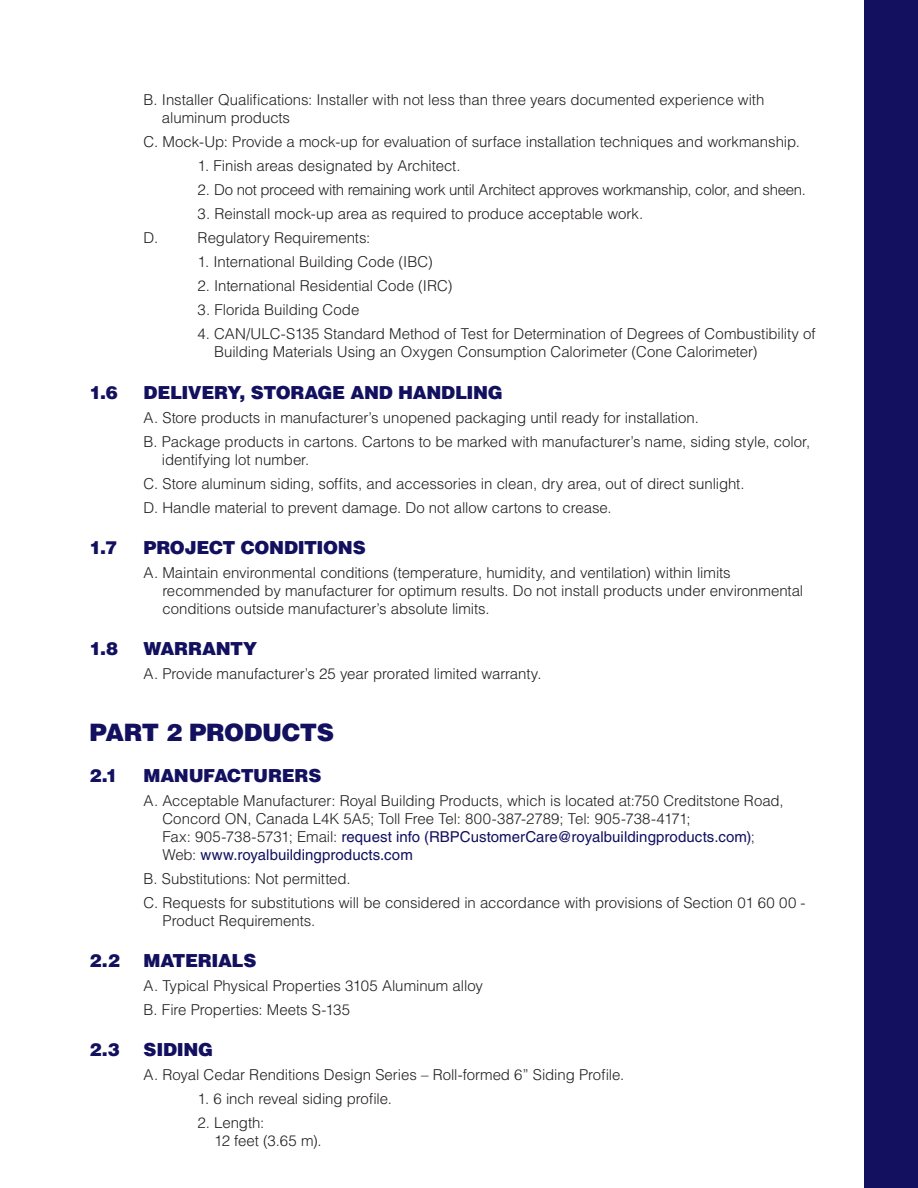
<style>
.page{position:relative;width:918px;height:1188px;background:#fff}
.page>*{position:absolute;margin:0;border:0;box-sizing:border-box;transform-origin:0 0}
.Paragraph_Style_2{font:900 24px "Helvetica LT Std";letter-spacing:-.02em;color:#12105f}
.Paragraph_Style_2-2{font:900 18px "Helvetica LT Std";letter-spacing:-.015em;color:#12105f}
.Paragraph_Style_2-3{font:300 15px/18px "Helvetica LT Std";letter-spacing:-.005em;color:#231f20}
.Paragraph_Style_2-4{font:300 15px "Helvetica LT Std";letter-spacing:-.025em;color:#231f20}
.s1{font-weight:400;color:#12105f}
</style>
<div class="page">
<div style="left:864px;top:0;width:54px;height:1188px;background:#12105f"></div>
<p class="Paragraph_Style_2-3" style="left:162px;top:91px;width:604px;text-indent:-18px">B. Installer Qualifications: Installer with not less than three years documented experience with aluminum products</p>
<p class="Paragraph_Style_2-3" style="left:144px;top:133px;width:658px">C. Mock-Up: Provide a mock-up for evaluation of surface installation techniques and workmanship.</p>
<p class="Paragraph_Style_2-3" style="left:198px;top:157px;width:264px">1. Finish areas designated by Architect.</p>
<p class="Paragraph_Style_2-4" style="left:198px;top:181px;width:610px">2. Do not proceed with remaining work until Architect approves workmanship, color, and sheen.</p>
<p class="Paragraph_Style_2-3" style="left:198px;top:205px;width:447px">3. Reinstall mock-up area as required to produce acceptable work.</p>
<p class="Paragraph_Style_2-3" style="left:144px;top:229px;width:16px">D.</p>
<p class="Paragraph_Style_2-3" style="left:198px;top:229px;width:174px">Regulatory Requirements:</p>
<p class="Paragraph_Style_2-3" style="left:198px;top:253px;width:237px">1. International Building Code (IBC)</p>
<p class="Paragraph_Style_2-3" style="left:198px;top:277px;width:256px">2. International Residential Code (IRC)</p>
<p class="Paragraph_Style_2-3" style="left:198px;top:301px;width:163px">3. Florida Building Code</p>
<p class="Paragraph_Style_2-3" style="left:214px;top:325px;width:603px;text-indent:-17px">4. CAN/ULC-S135 Standard Method of Test for Determination of Degrees of Combustibility of<br>Building Materials Using an Oxygen Consumption Calorimeter (Cone Calorimeter)</p>
<p class="Paragraph_Style_2-2" style="left:90px;top:380px;width:30px">1.6</p>
<p class="Paragraph_Style_2-2" style="left:144px;top:380px;width:361px">DELIVERY, STORAGE AND HANDLING</p>
<p class="Paragraph_Style_2-3" style="left:144px;top:408px;width:557px">A. Store products in manufacturer’s unopened packaging until ready for installation.</p>
<p class="Paragraph_Style_2-3" style="left:162px;top:432px;width:650px;text-indent:-18px">B. Package products in cartons. Cartons to be marked with manufacturer’s name, siding style, color, identifying lot number.</p>
<p class="Paragraph_Style_2-3" style="left:144px;top:474px;width:602px">C. Store aluminum siding, soffits, and accessories in clean, dry area, out of direct sunlight.</p>
<p class="Paragraph_Style_2-3" style="left:144px;top:498px;width:470px">D. Handle material to prevent damage. Do not allow cartons to crease.</p>
<p class="Paragraph_Style_2-2" style="left:90px;top:536px;width:29px">1.7</p>
<p class="Paragraph_Style_2-2" style="left:144px;top:536px;width:224px">PROJECT CONDITIONS</p>
<p class="Paragraph_Style_2-3" style="left:162px;top:563px;width:642px;text-indent:-19px">A. Maintain environmental conditions (temperature, humidity, and ventilation) within limits recommended by manufacturer for optimum results. Do not install products under environmental conditions outside manufacturer’s absolute limits.</p>
<p class="Paragraph_Style_2-2" style="left:90px;top:637px;width:30px">1.8</p>
<p class="Paragraph_Style_2-2" style="left:144px;top:637px;width:115px">WARRANTY</p>
<p class="Paragraph_Style_2-3" style="left:144px;top:665px;width:400px">A. Provide manufacturer’s 25 year prorated limited warranty.</p>
<p class="Paragraph_Style_2" style="left:90px;top:716px;width:246px">PART 2 PRODUCTS</p>
<p class="Paragraph_Style_2-2" style="left:90px;top:764px;width:30px">2.1</p>
<p class="Paragraph_Style_2-2" style="left:144px;top:764px;width:179px">MANUFACTURERS</p>
<p class="Paragraph_Style_2-3" style="left:162px;top:791px;width:623px;text-indent:-19px">A. Acceptable Manufacturer: Royal Building Products, which is located at:750 Creditstone Road, Concord ON, Canada L4K 5A5; Toll Free Tel: 800-387-2789; Tel: 905-738-4171;<br>Fax: 905-738-5731; Email: <span class="s1">request info (RBPCustomerCare@royalbuildingproducts.com)</span>; Web: <span class="s1">www.royalbuildingproducts.com</span></p>
<p class="Paragraph_Style_2-3" style="left:144px;top:869px;width:209px">B. Substitutions: Not permitted.</p>
<p class="Paragraph_Style_2-3" style="left:163px;top:893px;width:644px;text-indent:-19px">C. Requests for substitutions will be considered in accordance with provisions of Section 01 60 00 -<br>Product Requirements.</p>
<p class="Paragraph_Style_2-2" style="left:90px;top:949px;width:32px">2.2</p>
<p class="Paragraph_Style_2-2" style="left:144px;top:949px;width:114px">MATERIALS</p>
<p class="Paragraph_Style_2-3" style="left:144px;top:977px;width:341px">A. Typical Physical Properties 3105 Aluminum alloy</p>
<p class="Paragraph_Style_2-3" style="left:144px;top:1001px;width:208px">B. Fire Properties: Meets S-135</p>
<p class="Paragraph_Style_2-2" style="left:90px;top:1038px;width:32px">2.3</p>
<p class="Paragraph_Style_2-2" style="left:144px;top:1038px;width:71px">SIDING</p>
<p class="Paragraph_Style_2-3" style="left:144px;top:1066px;width:482px">A. Royal Cedar Renditions Design Series – Roll-formed 6” Siding Profile.</p>
<p class="Paragraph_Style_2-3" style="left:198px;top:1090px;width:196px">1. 6 inch reveal siding profile.</p>
<p class="Paragraph_Style_2-3" style="left:214px;top:1114px;width:109px;text-indent:-16px">2. Length:<br>12 feet (3.65 m).</p>
</div>
